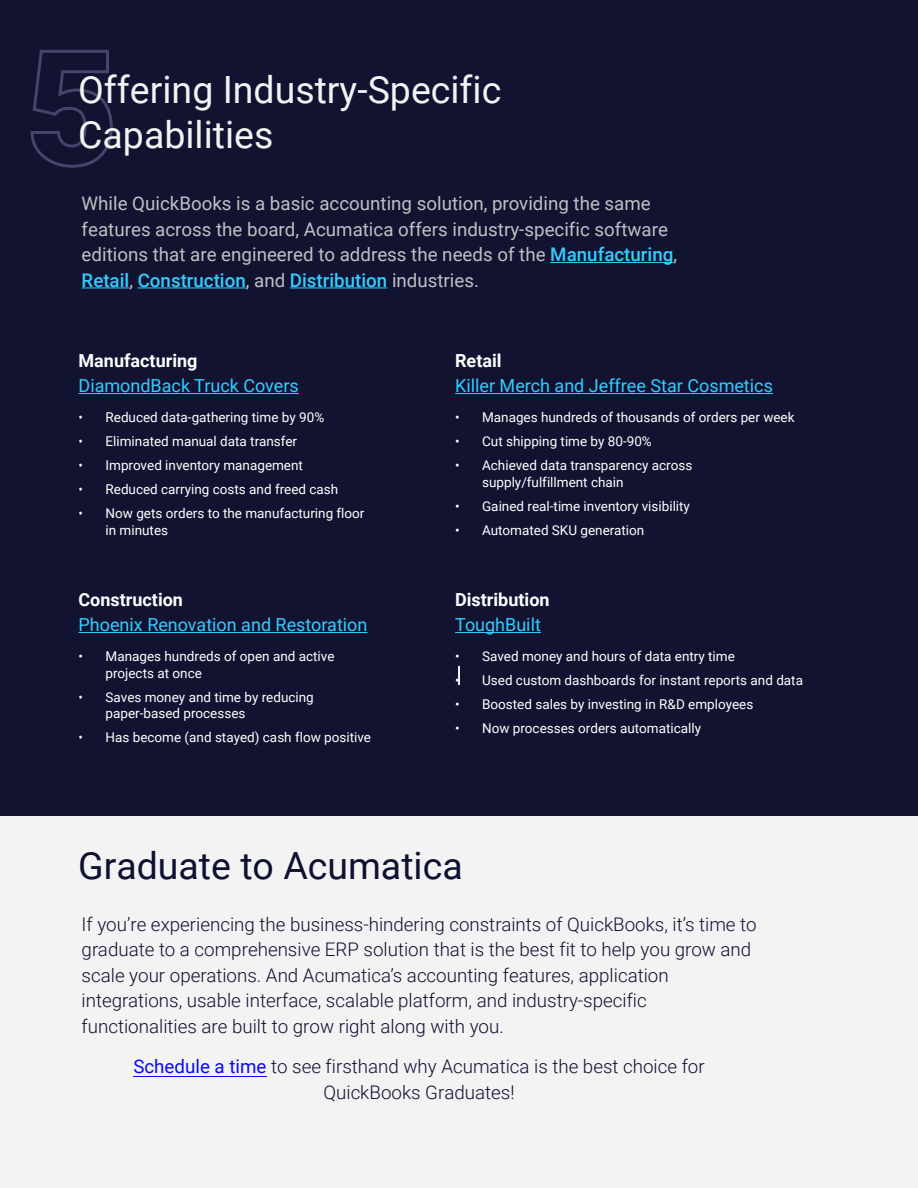
<style>
.page{position:relative;width:918px;height:1188px;background:#fff}
.page>*{position:absolute;margin:0;border:0;box-sizing:border-box;transform-origin:0 0}
.t1{font:37.5px/45px "Roboto";color:#f3f3f4}
.t2{font:37.5px "Roboto";color:#0e1030}
.t3{font:300 18.75px/25.5px "Roboto";color:#0e1030}
.t4{font:18.75px/25.5px "Roboto";color:#bfbfc3}
.t5{font:18px "Roboto";color:#3cf}
.t6{font:700 18px "Roboto";color:#fff}
.t7{font:13.5px/16.5px "Roboto";color:#fff}
.s1{font-weight:500;color:#3cf}
.s2{font-weight:400;color:#0a0af4}
</style>
<div class="page">
<div style="left:0;top:803px;width:918px;height:385px;background:#f3f3f4"></div>
<div style="left:0;top:0;width:918px;height:816px;background:#111331"></div>
<svg style="left:30px;top:49px;width:83px;height:119px"></svg>
<hr style="left:550px;top:262px;width:123px;height:1px;background:#3cf">
<hr style="left:82px;top:287px;width:47px;height:1px;background:#3cf">
<hr style="left:138px;top:287px;width:108px;height:1px;background:#3cf">
<hr style="left:290px;top:287px;width:97px;height:1px;background:#3cf">
<hr style="left:133px;top:1076px;width:133px;height:1px;background:#0a0af4">
<hr style="left:79px;top:393px;width:220px;height:1px;background:#3cf">
<hr style="left:455px;top:393px;width:318px;height:1px;background:#3cf">
<hr style="left:79px;top:632px;width:288px;height:1px;background:#3cf">
<hr style="left:455px;top:632px;width:86px;height:1px;background:#3cf">
<svg style="left:458px;top:666px;width:2px;height:18px"></svg>
<h1 class="t1" style="left:78px;top:66px;width:425px">Offering Industry-Specific<br>Capabilities</h1>
<p class="t4" style="left:82px;top:190px;width:597px">While QuickBooks is a basic accounting solution, providing the same features across the board, Acumatica offers industry-specific software editions that are engineered to address the needs of the <span class="s1">Manufacturing</span>, <span class="s1">Retail</span>, <span class="s1">Construction</span>, and <span class="s1">Distribution</span> industries.</p>
<h3 class="t6" style="left:79px;top:348px;width:120px">Manufacturing</h3>
<h3 class="t5" style="left:79px;top:373px;width:222px">DiamondBack Truck Covers</h3>
<p class="t7" style="left:79px;top:409px;width:247px">• Reduced data-gathering time by 90%</p>
<p class="t7" style="left:79px;top:433px;width:220px">• Eliminated manual data transfer</p>
<p class="t7" style="left:79px;top:457px;width:226px">• Improved inventory management</p>
<p class="t7" style="left:79px;top:481px;width:261px">• Reduced carrying costs and freed cash</p>
<p class="t7" style="left:106px;top:505px;width:260px;text-indent:-27px">• Now gets orders to the manufacturing floor in minutes</p>
<h3 class="t6" style="left:79px;top:587px;width:106px">Construction</h3>
<h3 class="t5" style="left:79px;top:612px;width:290px">Phoenix Renovation and Restoration</h3>
<p class="t7" style="left:106px;top:648px;width:231px;text-indent:-27px">• Manages hundreds of open and active projects at once</p>
<p class="t7" style="left:106px;top:688px;width:210px;text-indent:-27px">• Saves money and time by reducing paper-based processes</p>
<p class="t7" style="left:79px;top:729px;width:294px">• Has become (and stayed) cash flow positive</p>
<h3 class="t6" style="left:455px;top:348px;width:48px">Retail</h3>
<h3 class="t5" style="left:455px;top:373px;width:319px">Killer Merch and Jeffree Star Cosmetics</h3>
<p class="t7" style="left:455px;top:409px;width:341px">• Manages hundreds of thousands of orders per week</p>
<p class="t7" style="left:455px;top:433px;width:198px">• Cut shipping time by 80-90%</p>
<p class="t7" style="left:482px;top:457px;width:212px;text-indent:-27px">• Achieved data transparency across supply/fulfillment chain</p>
<p class="t7" style="left:455px;top:497px;width:236px">• Gained real-time inventory visibility</p>
<p class="t7" style="left:455px;top:521px;width:191px">• Automated SKU generation</p>
<h3 class="t6" style="left:455px;top:587px;width:96px">Distribution</h3>
<h3 class="t5" style="left:455px;top:612px;width:87px">ToughBuilt</h3>
<p class="t7" style="left:455px;top:648px;width:281px">• Saved money and hours of data entry time</p>
<p class="t7" style="left:455px;top:672px;width:349px">• Used custom dashboards for instant reports and data</p>
<p class="t7" style="left:455px;top:696px;width:300px">• Boosted sales by investing in R&amp;D employees</p>
<p class="t7" style="left:455px;top:720px;width:247px">• Now processes orders automatically</p>
<h1 class="t2" style="left:78px;top:840px;width:386px">Graduate to Acumatica</h1>
<p class="t3" style="left:82px;top:910px;width:676px">If you’re experiencing the business-hindering constraints of QuickBooks, it’s time to graduate to a comprehensive ERP solution that is the best fit to help you grow and scale your operations. And Acumatica’s accounting features, application integrations, usable interface, scalable platform, and industry-specific functionalities are built to grow right along with you.</p>
<h2 class="t3" style="left:133px;top:1053px;width:573px;text-align:center"><span class="s2">Schedule a time</span> to see firsthand why Acumatica is the best choice for<br>QuickBooks Graduates!</h2>
</div>
